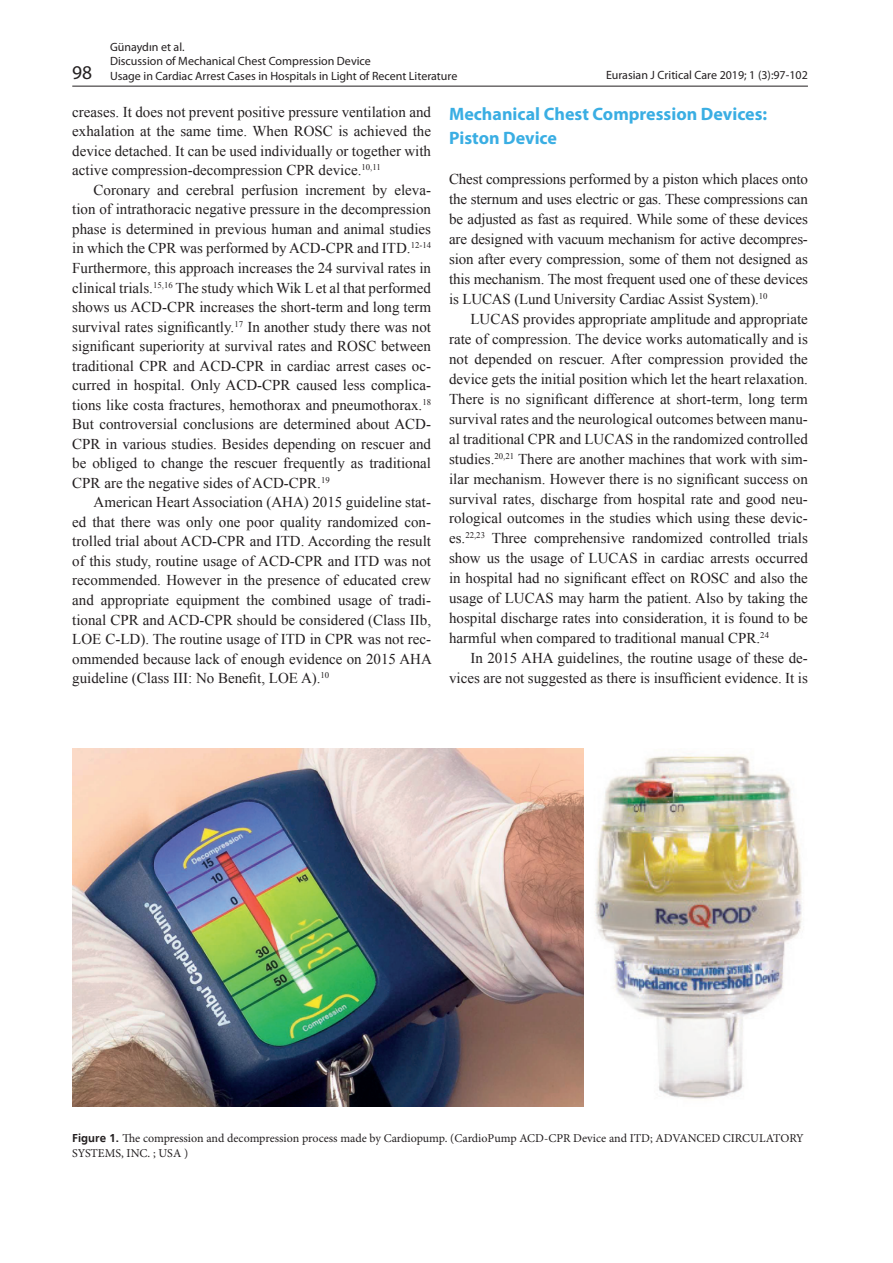
<style>
.page{position:relative;width:893px;height:1263px;background:#fff}
.page>*{position:absolute;margin:0;border:0;box-sizing:border-box;transform-origin:0 0}
.t1{font:19.5px "Myriad Pro";color:#231f20}
.t2{font:700 18px "Myriad Pro";color:#3aaee3}
.t3{font:15px/19.5px "Times New Roman";color:#231f20;text-align:justify}
.t4{font:12px/14.4px "Myriad Pro";color:#231f20}
.t5{font:12px/14.4px "Minion Pro";color:#231f20}
.s1{font-family:"Frugal Sans";font-weight:700}
</style>
<div class="page">
<hr style="left:72px;top:86px;width:736px;height:1px;background:#231f20">
<img style="left:72px;top:748px;width:730px;height:358px">
<p class="t4" style="left:110px;top:39px;width:349px">Günaydın et al.<br>Discussion of Mechanical Chest Compression Device<br>Usage in Cardiac Arrest Cases in Hospitals in Light of Recent Literature</p>
<p class="t3" style="left:72px;top:102px;width:360px">creases. It does not prevent positive pressure ventilation and exhalation at the same time. When ROSC is achieved the device detached. It can be used individually or together with active compression-decompression CPR device.<sup>10,11</sup></p>
<p class="t3" style="left:72px;top:180px;width:360px;text-indent:21px">Coronary and cerebral perfusion increment by eleva&shy;tion of intrathoracic negative pressure in the decompression phase is determined in previous human and animal studies in which the CPR was performed by ACD-CPR and ITD.<sup>12-14<br></sup>Furthermore, this approach increases the 24 survival rates in clinical trials.<sup>15,16</sup> The study which Wik L et al that performed shows us ACD-CPR increases the short-term and long term survival rates significantly.<sup>17</sup> In another study there was not significant superiority at survival rates and ROSC between traditional CPR and ACD-CPR in cardiac arrest cases oc&shy;curred in hospital. Only ACD-CPR caused less complica&shy;tions like costa fractures, hemothorax and pneumothorax.<sup>18<br></sup>But controversial conclusions are determined about ACD-CPR in various studies. Besides depending on rescuer and be obliged to change the rescuer frequently as traditional CPR are the negative sides of ACD-CPR.<sup>19</sup></p>
<p class="t3" style="left:72px;top:492px;width:361px;text-indent:21px">American Heart Association (AHA) 2015 guideline stat&shy;ed that there was only one poor quality randomized con&shy;trolled trial about ACD-CPR and ITD. According the result of this study, routine usage of ACD-CPR and ITD was not recommended. However in the presence of educated crew and appropriate equipment the combined usage of tradi&shy;tional CPR and ACD-CPR should be considered (Class IIb, LOE C-LD). The routine usage of ITD in CPR was not rec&shy;ommended because lack of enough evidence on 2015 AHA guideline (Class III: No Benefit, LOE A).<sup>10</sup></p>
<h1 class="t1" style="left:72px;top:61px;width:22px">98</h1>
<p class="t4" style="left:606px;top:68px;width:203px">Eurasian J Critical Care 2019; 1 (3):97-102</p>
<p class="t2" style="left:449px;top:104px;width:320px">Mechanical Chest Compression Devices:</p>
<p class="t2" style="left:449px;top:128px;width:109px">Piston Device</p>
<p class="t3" style="left:449px;top:169px;width:360px;line-height:20px">Chest compressions performed by a piston which places onto the sternum and uses electric or gas. These compressions can be adjusted as fast as required. While some of these devices are designed with vacuum mechanism for active decompres&shy;sion after every compression, some of them not designed as this mechanism. The most frequent used one of these devices is LUCAS (Lund University Cardiac Assist System).<sup>10</sup></p>
<p class="t3" style="left:449px;top:309px;width:360px;line-height:20px;text-indent:21px">LUCAS provides appropriate amplitude and appropriate rate of compression. The device works automatically and is not depended on rescuer. After compression provided the device gets the initial position which let the heart relaxation.<br>There is no significant difference at short-term, long term survival rates and the neurological outcomes between manu&shy;al traditional CPR and LUCAS in the randomized controlled studies.<sup>20,21</sup> There are another machines that work with sim&shy;ilar mechanism. However there is no significant success on survival rates, discharge from hospital rate and good neu&shy;rological outcomes in the studies which using these devic&shy;es.<sup>22,23</sup> Three comprehensive randomized controlled trials show us the usage of LUCAS in cardiac arrests occurred in hospital had no significant effect on ROSC and also the usage of LUCAS may harm the patient. Also by taking the hospital discharge rates into consideration, it is found to be harmful when compared to traditional manual CPR.<sup>24</sup></p>
<p class="t3" style="left:449px;top:648px;width:360px;line-height:20px;text-align:right">In 2015 AHA guidelines, the routine usage of these de&shy;vices are not suggested as there is insufficient evidence. It is</p>
<p class="t5" style="left:72px;top:1132px;width:733px"><span class="s1">Figure 1.</span> The compression and decompression process made by Cardiopump. (CardioPump ACD-CPR Device and ITD; ADVANCED CIRCULATORY<br>SYSTEMS, INC. ; USA )</p>
</div>
